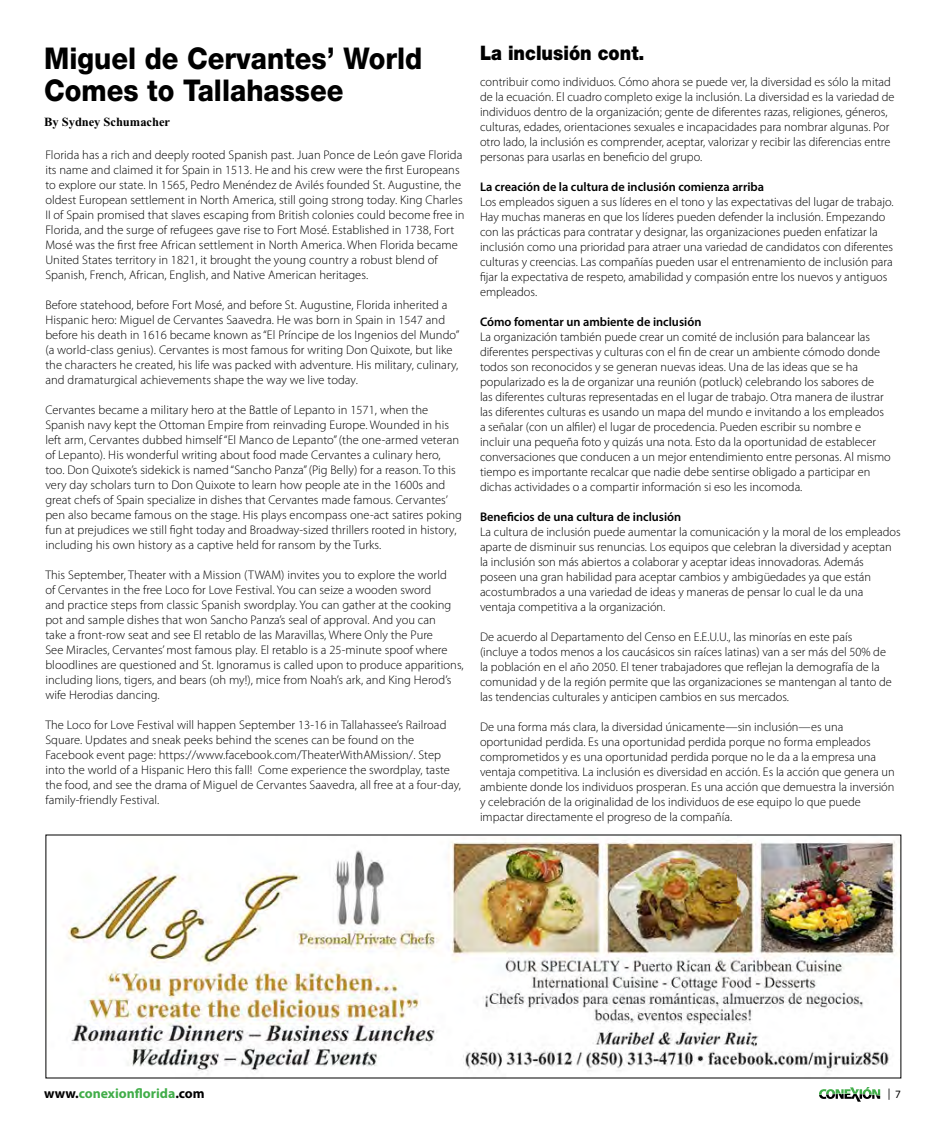
<style>
.page{position:relative;width:945px;height:1125px;background:#fff}
.page>*{position:absolute;margin:0;border:0;box-sizing:border-box;transform-origin:0 0}
.t1{font:800 30px/32.5px "Helvetica Neue";color:#000;scale:.91 1}
.t2{font:900 20px "Helvetica Neue";color:#000;scale:.89 1}
.t3{font:700 13.75px "Myriad Pro";color:#41ad49}
.t4{font:300 12.5px/15px "Myriad Pro";color:#000}
.t5{font:600 12.5px "Myriad Pro";color:#000}
.t6{font:700 12.5px "Times New Roman";color:#000}
.t7{font:11.25px "Myriad Pro";color:#000}
.s1{color:#000}
</style>
<div class="page">
<svg style="left:819px;top:1087px;width:61px;height:15px"></svg>
<img style="left:67px;top:838px;width:830px;height:235px">
<h1 class="t1" style="left:44px;top:42px;width:417px">Miguel de Cervantes’ World<br>Comes to Tallahassee</h1>
<p class="t6" style="left:44px;top:115px;width:128px">By Sydney Schumacher</p>
<p class="t4" style="left:45px;top:147px;width:421px">Florida has a rich and deeply rooted Spanish past. Juan Ponce de León gave Florida its name and claimed it for Spain in 1513. He and his crew were the first Europeans to explore our state. In 1565, Pedro Menéndez de Avilés founded St. Augustine, the oldest European settlement in North America, still going strong today. King Charles II of Spain promised that slaves escaping from British colonies could become free in Florida, and the surge of refugees gave rise to Fort Mosé. Established in 1738, Fort Mosé was the first free African settlement in North America. When Florida became United States territory in 1821, it brought the young country a robust blend of Spanish, French, African, English, and Native American heritages.</p>
<p class="t4" style="left:45px;top:297px;width:416px">Before statehood, before Fort Mosé, and before St. Augustine, Florida inherited a Hispanic hero: Miguel de Cervantes Saavedra. He was born in Spain in 1547 and before his death in 1616 became known as “El Príncipe de los Ingenios del Mundo” (a world-class genius). Cervantes is most famous for writing Don Quixote, but like the characters he created, his life was packed with adventure. His military, culinary, and dramaturgical achievements shape the way we live today.</p>
<p class="t4" style="left:45px;top:402px;width:418px">Cervantes became a military hero at the Battle of Lepanto in 1571, when the Spanish navy kept the Ottoman Empire from reinvading Europe. Wounded in his left arm, Cervantes dubbed himself “El Manco de Lepanto” (the one-armed veteran of Lepanto). His wonderful writing about food made Cervantes a culinary hero, too. Don Quixote’s sidekick is named “Sancho Panza” (Pig Belly) for a reason. To this very day scholars turn to Don Quixote to learn how people ate in the 1600s and great chefs of Spain specialize in dishes that Cervantes made famous. Cervantes’ pen also became famous on the stage. His plays encompass one-act satires poking fun at prejudices we still fight today and Broadway-sized thrillers rooted in history, including his own history as a captive held for ransom by the Turks.</p>
<p class="t4" style="left:45px;top:567px;width:420px">This September, Theater with a Mission (TWAM) invites you to explore the world<br>of Cervantes in the free Loco for Love Festival. You can seize a wooden sword<br>and practice steps from classic Spanish swordplay. You can gather at the cooking pot and sample dishes that won Sancho Panza’s seal of approval. And you can<br>take a front-row seat and see El retablo de las Maravillas, Where Only the Pure<br>See Miracles, Cervantes’ most famous play. El retablo is a 25-minute spoof where bloodlines are questioned and St. Ignoramus is called upon to produce apparitions, including lions, tigers, and bears (oh my!), mice from Noah’s ark, and King Herod’s wife Herodias dancing.</p>
<p class="t4" style="left:45px;top:717px;width:417px">The Loco for Love Festival will happen September 13-16 in Tallahassee’s Railroad Square. Updates and sneak peeks behind the scenes can be found on the Facebook event page: https://www.facebook.com/TheaterWithAMission/. Step into the world of a Hispanic Hero this fall! Come experience the swordplay, taste the food, and see the drama of Miguel de Cervantes Saavedra, all free at a four-day, family-friendly Festival.</p>
<h2 class="t2" style="left:480px;top:41px;width:186px">La inclusión cont.</h2>
<p class="t4" style="left:480px;top:74px;width:416px">contribuir como individuos. Cómo ahora se puede ver, la diversidad es sólo la mitad de la ecuación. El cuadro completo exige la inclusión. La diversidad es la variedad de individuos dentro de la organización; gente de diferentes razas, religiones, géneros, culturas, edades, orientaciones sexuales e incapacidades para nombrar algunas. Por otro lado, la inclusión es comprender, aceptar, valorizar y recibir las diferencias entre personas para usarlas en beneficio del grupo.</p>
<p class="t5" style="left:480px;top:178px;width:286px">La creación de la cultura de inclusión comienza arriba</p>
<p class="t4" style="left:480px;top:194px;width:415px">Los empleados siguen a sus líderes en el tono y las expectativas del lugar de trabajo.<br>Hay muchas maneras en que los líderes pueden defender la inclusión. Empezando con las prácticas para contratar y designar, las organizaciones pueden enfatizar la inclusión como una prioridad para atraer una variedad de candidatos con diferentes culturas y creencias. Las compañías pueden usar el entrenamiento de inclusión para fijar la expectativa de respeto, amabilidad y compasión entre los nuevos y antiguos empleados.</p>
<p class="t5" style="left:480px;top:313px;width:223px">Cómo fomentar un ambiente de inclusión</p>
<p class="t4" style="left:480px;top:329px;width:412px">La organización también puede crear un comité de inclusión para balancear las diferentes perspectivas y culturas con el fin de crear un ambiente cómodo donde todos son reconocidos y se generan nuevas ideas. Una de las ideas que se ha popularizado es la de organizar una reunión (potluck) celebrando los sabores de<br>las diferentes culturas representadas en el lugar de trabajo. Otra manera de ilustrar las diferentes culturas es usando un mapa del mundo e invitando a los empleados a señalar (con un alfiler) el lugar de procedencia. Pueden escribir su nombre e incluir una pequeña foto y quizás una nota. Esto da la oportunidad de establecer conversaciones que conducen a un mejor entendimiento entre personas. Al mismo tiempo es importante recalcar que nadie debe sentirse obligado a participar en dichas actividades o a compartir información si eso les incomoda.</p>
<p class="t5" style="left:480px;top:508px;width:203px">Beneficios de una cultura de inclusión</p>
<p class="t4" style="left:480px;top:524px;width:422px">La cultura de inclusión puede aumentar la comunicación y la moral de los empleados aparte de disminuir sus renuncias. Los equipos que celebran la diversidad y aceptan la inclusión son más abiertos a colaborar y aceptar ideas innovadoras. Además poseen una gran habilidad para aceptar cambios y ambigüedades ya que están acostumbrados a una variedad de ideas y maneras de pensar lo cual le da una ventaja competitiva a la organización.</p>
<p class="t4" style="left:480px;top:629px;width:413px">De acuerdo al Departamento del Censo en E.E.U.U., las minorías en este país (incluye a todos menos a los caucásicos sin raíces latinas) van a ser más del 50% de la población en el año 2050. El tener trabajadores que reflejan la demografía de la comunidad y de la región permite que las organizaciones se mantengan al tanto de las tendencias culturales y anticipen cambios en sus mercados.</p>
<p class="t4" style="left:480px;top:719px;width:416px">De una forma más clara, la diversidad únicamente—sin inclusión—es una oportunidad perdida. Es una oportunidad perdida porque no forma empleados comprometidos y es una oportunidad perdida porque no le da a la empresa una ventaja competitiva. La inclusión es diversidad en acción. Es la acción que genera un ambiente donde los individuos prosperan. Es una acción que demuestra la inversión y celebración de la originalidad de los individuos de ese equipo lo que puede impactar directamente el progreso de la compañía.</p>
<p class="t3" style="left:44px;top:1084px;width:162px"><span class="s1">www.</span>conexionflorida<span class="s1">.com</span></p>
<p class="t7" style="left:888px;top:1086px;width:15px">| 7</p>
</div>
